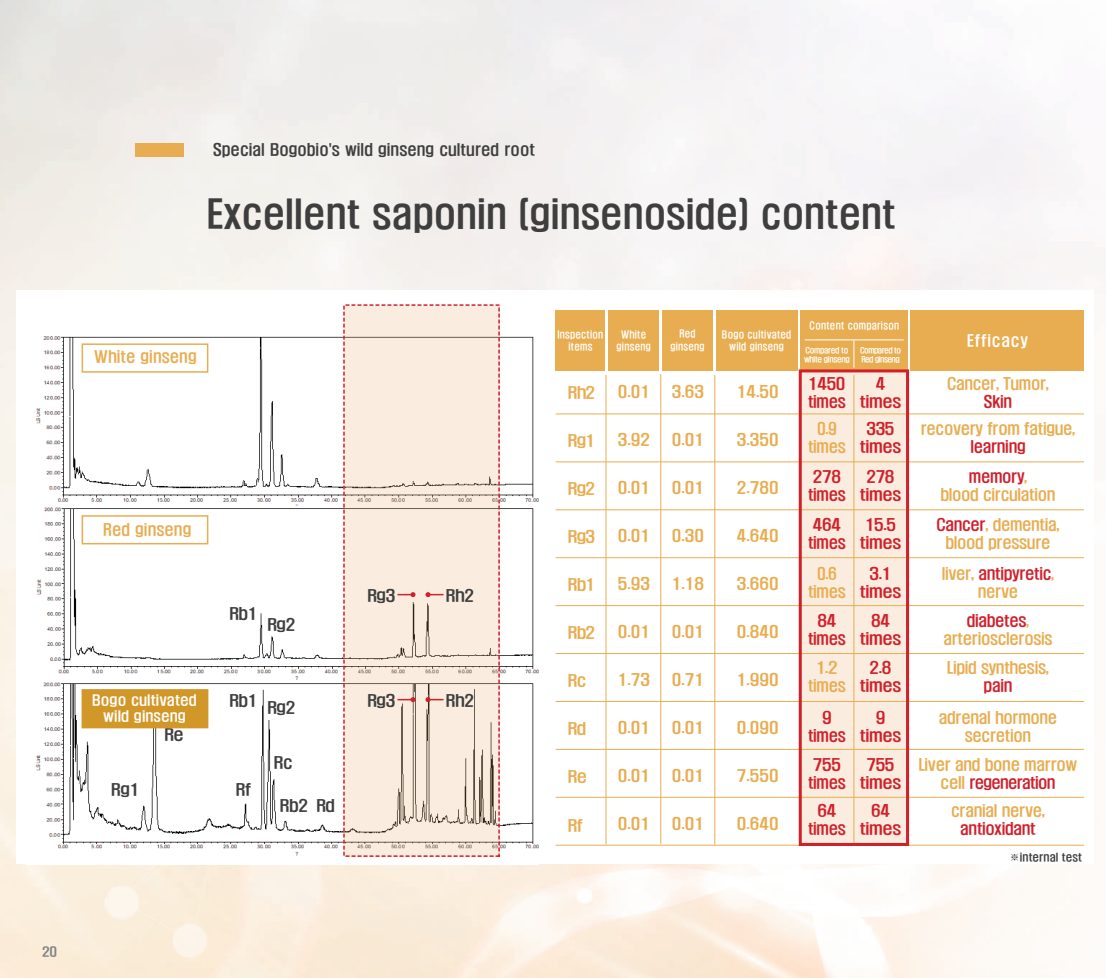
<style>
.page{position:relative;width:1106px;height:978px;background:#fff}
.page>*{position:absolute;margin:0;border:0;box-sizing:border-box;transform-origin:0 0}
.t1{font:36px "H2 hdr M";color:#3e3e3f}
.t2{font:15px/18px "H2 hdr M";letter-spacing:-.025em;color:#e8ad50;text-align:center}
.t3{font:15px/18px "H2 hdr M";letter-spacing:-.025em;color:#e8ad50;text-align:center;scale:1.1 1}
.t4{font:15px/18px "H2 hdr M";letter-spacing:-.025em;color:#d0202b;text-align:center;scale:1.1 1}
.t5{font:15px/29.2px "H2 hdr M";letter-spacing:-.025em;color:#d0202b}
.t6{font:15px "H2 hdr M";color:#3e3e3f}
.t7{font:15px "H2 hdr M";color:#3e3e3f;scale:1.1 1}
.t8{font:15px "H2 hdr M";color:#e8ad50}
.t9{font:15px "H2 hdr M";letter-spacing:.05em;color:#fff}
.t10{font:13.5px/16px "H2 hdr M";color:#fff;text-align:center;scale:1.04 1}
.t11{font:12px "H2 hdr M";color:#808285;scale:1.1 1}
.t12{font:10.5px "H2 hdr M";color:#3e3e3f}
.t13{font:9.6px/12.6px "H2 hdr M";letter-spacing:.025em;color:#fff;text-align:center;scale:.91 1}
.t14{font:7.5px/9px "H2 hdr M";letter-spacing:-.05em;color:#fff}
.t15{font:7.5px/9px "H2 hdr M";letter-spacing:-.075em;color:#fff}
.s1{color:#e8ad50}
.s2{color:#d0202b}
</style>
<div class="page">
<img style="left:0;top:0;width:1084px;height:978px">
<div style="left:16px;top:290px;width:1077px;height:574px;background:#fff"></div>
<img style="left:35px;top:336px;width:503px;height:520px">
<div style="left:82px;top:343px;width:126px;height:30px;border:2px solid #e8ad50"></div>
<div style="left:82px;top:515px;width:126px;height:29px;border:2px solid #e8ad50"></div>
<svg style="left:346px;top:307px;width:151px;height:547px;background:#f3e6d8"></svg>
<div style="left:343px;top:304px;width:157px;height:553px;border:2px dashed #d0202b"></div>
<svg style="left:397px;top:592px;width:18px;height:5px"></svg>
<svg style="left:425px;top:592px;width:18px;height:5px"></svg>
<svg style="left:397px;top:697px;width:18px;height:5px"></svg>
<svg style="left:425px;top:697px;width:18px;height:5px"></svg>
<div style="left:136px;top:143px;width:48px;height:14px;background:#e8ad50"></div>
<div style="left:82px;top:689px;width:126px;height:39px;background:#d19829;border:2px solid #d19829"></div>
<div style="left:800px;top:370px;width:107px;height:474px;background:#faeddf"></div>
<div style="left:555px;top:310px;width:50px;height:60px;background:#e8ad50"></div>
<div style="left:662px;top:310px;width:50px;height:60px;background:#e8ad50"></div>
<div style="left:608px;top:310px;width:51px;height:60px;background:#e8ad50"></div>
<div style="left:716px;top:310px;width:81px;height:60px;background:#e8ad50"></div>
<div style="left:800px;top:310px;width:108px;height:60px;background:#e8ad50"></div>
<div style="left:910px;top:310px;width:173px;height:60px;background:#e8ad50"></div>
<hr style="left:555px;top:414px;width:528px;height:1px;background:#e8ad50">
<hr style="left:555px;top:461px;width:528px;height:1px;background:#e8ad50">
<hr style="left:555px;top:509px;width:528px;height:1px;background:#e8ad50">
<hr style="left:555px;top:557px;width:528px;height:1px;background:#e8ad50">
<hr style="left:555px;top:605px;width:528px;height:1px;background:#e8ad50">
<hr style="left:555px;top:653px;width:528px;height:1px;background:#e8ad50">
<hr style="left:555px;top:701px;width:528px;height:1px;background:#e8ad50">
<hr style="left:555px;top:749px;width:528px;height:1px;background:#e8ad50">
<hr style="left:555px;top:797px;width:528px;height:1px;background:#e8ad50">
<hr style="left:555px;top:845px;width:528px;height:1px;background:#e8ad50">
<hr style="left:605px;top:375px;width:1px;height:469px;background:#e8ad50">
<hr style="left:660px;top:374px;width:1px;height:470px;background:#e8ad50">
<hr style="left:714px;top:375px;width:1px;height:469px;background:#e8ad50">
<hr style="left:853px;top:375px;width:1px;height:469px;background:#e8ad50">
<hr style="left:804px;top:340px;width:99px;height:1px;background:#fff">
<svg style="left:853px;top:340px;width:1px;height:28px"></svg>
<div style="left:798px;top:369px;width:111px;height:477px;border:3px solid #d0202b"></div>
<p class="t11" style="left:42px;top:946px;width:15px">20</p>
<p class="t6" style="left:213px;top:142px;width:323px">Special Bogobio's wild ginseng cultured root</p>
<h1 class="t1" style="left:207px;top:196px;width:690px">Excellent saponin (ginsenoside) content</h1>
<p class="t8" style="left:94px;top:350px;width:104px">White ginseng</p>
<p class="t8" style="left:103px;top:522px;width:90px">Red ginseng</p>
<p class="t10" style="left:92px;top:692px;width:102px">Bogo cultivated wild ginseng</p>
<p class="t7" style="left:111px;top:782px;width:27px">Rg1</p>
<p class="t7" style="left:164px;top:728px;width:19px">Re</p>
<p class="t7" style="left:229px;top:607px;width:27px">Rb1</p>
<p class="t7" style="left:267px;top:617px;width:27px">Rg2</p>
<p class="t7" style="left:229px;top:694px;width:27px">Rb1</p>
<p class="t7" style="left:267px;top:700px;width:27px">Rg2</p>
<p class="t7" style="left:236px;top:782px;width:15px">Rf</p>
<p class="t7" style="left:274px;top:755px;width:19px">Rc</p>
<p class="t7" style="left:280px;top:799px;width:52px">Rb2 Rd</p>
<p class="t7" style="left:367px;top:588px;width:27px">Rg3</p>
<p class="t7" style="left:446px;top:588px;width:27px">Rh2</p>
<p class="t7" style="left:367px;top:693px;width:27px">Rg3</p>
<p class="t7" style="left:446px;top:693px;width:27px">Rh2</p>
<p class="t13" style="left:557px;top:328px;width:52px">Inspection items</p>
<p class="t3" style="left:568px;top:384px;width:26px">Rh2</p>
<p class="t3" style="left:568px;top:432px;width:26px">Rg1</p>
<p class="t3" style="left:568px;top:480px;width:26px">Rg2</p>
<p class="t3" style="left:568px;top:528px;width:26px">Rg3</p>
<p class="t3" style="left:568px;top:576px;width:26px">Rb1</p>
<p class="t3" style="left:568px;top:624px;width:26px">Rb2</p>
<p class="t3" style="left:568px;top:672px;width:18px">Rc</p>
<p class="t3" style="left:568px;top:720px;width:18px">Rd</p>
<p class="t3" style="left:568px;top:768px;width:19px">Re</p>
<p class="t3" style="left:568px;top:816px;width:15px">Rf</p>
<p class="t13" style="left:616px;top:328px;width:39px">White ginseng</p>
<p class="t13" style="left:670px;top:328px;width:39px">Red ginseng</p>
<p class="t3" style="left:618px;top:383px;width:31px">0.01</p>
<p class="t3" style="left:618px;top:431px;width:31px">3.92</p>
<p class="t3" style="left:618px;top:479px;width:31px">0.01</p>
<p class="t3" style="left:618px;top:527px;width:31px">0.01</p>
<p class="t3" style="left:618px;top:575px;width:31px">5.93</p>
<p class="t3" style="left:618px;top:623px;width:31px">0.01</p>
<p class="t3" style="left:618px;top:671px;width:31px">1.73</p>
<p class="t3" style="left:618px;top:719px;width:31px">0.01</p>
<p class="t3" style="left:618px;top:767px;width:31px">0.01</p>
<p class="t3" style="left:618px;top:815px;width:31px">0.01</p>
<p class="t3" style="left:672px;top:383px;width:31px">3.63</p>
<p class="t3" style="left:672px;top:431px;width:31px">0.01</p>
<p class="t3" style="left:672px;top:479px;width:31px">0.01</p>
<p class="t3" style="left:672px;top:527px;width:31px">0.30</p>
<p class="t3" style="left:672px;top:575px;width:31px">1.18</p>
<p class="t3" style="left:672px;top:623px;width:31px">0.01</p>
<p class="t3" style="left:672px;top:671px;width:31px">0.71</p>
<p class="t3" style="left:672px;top:719px;width:31px">0.01</p>
<p class="t3" style="left:672px;top:767px;width:31px">0.01</p>
<p class="t3" style="left:672px;top:815px;width:31px">0.01</p>
<p class="t13" style="left:722px;top:328px;width:78px">Bogo cultivated wild ginseng</p>
<p class="t3" style="left:736px;top:383px;width:40px">14.50</p>
<p class="t3" style="left:736px;top:431px;width:40px">3.350</p>
<p class="t3" style="left:736px;top:479px;width:40px">2.780</p>
<p class="t3" style="left:736px;top:527px;width:40px">4.640</p>
<p class="t3" style="left:736px;top:575px;width:40px">3.660</p>
<p class="t3" style="left:736px;top:623px;width:40px">0.840</p>
<p class="t3" style="left:736px;top:671px;width:40px">1.990</p>
<p class="t3" style="left:736px;top:719px;width:40px">0.090</p>
<p class="t3" style="left:736px;top:767px;width:40px">7.550</p>
<p class="t3" style="left:736px;top:815px;width:40px">0.640</p>
<p class="t13" style="left:809px;top:319px;width:100px">Content comparison</p>
<p class="t14" style="left:804px;top:346px;width:47px">Compared to white ginseng</p>
<p class="t15" style="left:860px;top:346px;width:42px">Compared to<br>Red ginseng</p>
<p class="t4" style="left:808px;top:375px;width:36px;text-align:left">1450 times</p>
<p class="t2" style="left:808px;top:420px;width:39px">0.9 times</p>
<p class="t4" style="left:808px;top:467px;width:36px">278 times</p>
<p class="t4" style="left:808px;top:516px;width:36px">464 times</p>
<p class="t2" style="left:808px;top:564px;width:39px">0.6 times</p>
<p class="t4" style="left:808px;top:611px;width:36px">84 times</p>
<p class="t3" style="left:808px;top:659px;width:36px">1.2 times</p>
<p class="t4" style="left:808px;top:708px;width:36px">9 times</p>
<p class="t4" style="left:808px;top:755px;width:36px">755 times</p>
<p class="t4" style="left:808px;top:802px;width:36px">64 times</p>
<p class="t4" style="left:859px;top:375px;width:39px">4 times</p>
<p class="t4" style="left:859px;top:420px;width:39px">335 times</p>
<p class="t4" style="left:859px;top:467px;width:39px">278 times</p>
<p class="t4" style="left:859px;top:516px;width:39px">15.5 times</p>
<p class="t4" style="left:859px;top:564px;width:39px">3.1 times</p>
<p class="t4" style="left:859px;top:611px;width:39px">84 times</p>
<p class="t4" style="left:859px;top:659px;width:39px">2.8 times</p>
<p class="t4" style="left:859px;top:708px;width:39px">9 times</p>
<p class="t4" style="left:859px;top:755px;width:39px">755 times</p>
<p class="t4" style="left:859px;top:802px;width:39px">64 times</p>
<p class="t9" style="left:967px;top:334px;width:62px">Efficacy</p>
<p class="t2" style="left:947px;top:375px;width:103px">Cancer, Tumor,</p>
<p class="t5" style="left:984px;top:387px;width:30px">Skin</p>
<p class="t2" style="left:920px;top:420px;width:156px">recovery from fatigue,</p>
<p class="t5" style="left:968px;top:433px;width:60px">learning memory<span class="s1">,</span></p>
<p class="t2" style="left:936px;top:479px;width:125px;line-height:30.5px;text-align:left">blood circulation<br><span class="s2">Cancer</span>, dementia,</p>
<p class="t2" style="left:941px;top:528px;width:114px;line-height:30.6px;text-align:left">blood pressure liver, <span class="s2">antipyretic</span>,</p>
<p class="t5" style="left:966px;top:577px;width:64px;text-align:center"><span class="s1">nerve </span>diabetes<span class="s1">,</span></p>
<p class="t2" style="left:943px;top:624px;width:111px;line-height:29.5px;text-align:left">arteriosclerosis<br>Lipid synthesis,</p>
<p class="t5" style="left:983px;top:671px;width:30px">pain</p>
<p class="t2" style="left:938px;top:708px;width:120px">adrenal hormone secretion</p>
<p class="t2" style="left:918px;top:755px;width:160px">Liver and bone marrow cell <span class="s2">regeneration</span></p>
<p class="t2" style="left:951px;top:802px;width:95px">cranial nerve,</p>
<p class="t5" style="left:960px;top:814px;width:77px">antioxidant</p>
<p class="t12" style="left:1009px;top:852px;width:74px">※internal test</p>
</div>
